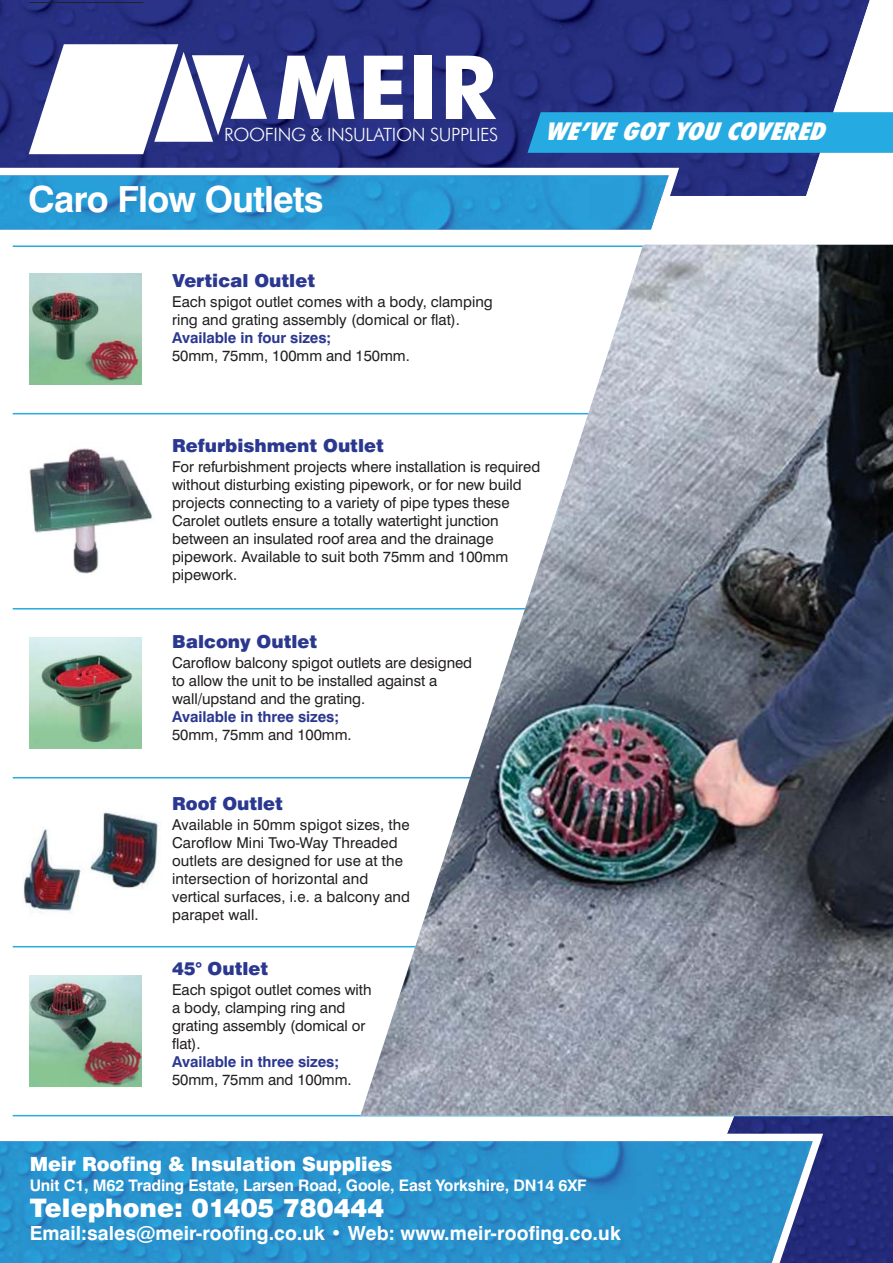
<style>
.page{position:relative;width:893px;height:1263px;background:#fff}
.page>*{position:absolute;margin:0;border:0;box-sizing:border-box;transform-origin:0 0}
.t1{font:700 88.5px "Futura BT";color:#fff}
.t2{font:700 36px "Swiss 721 BT";letter-spacing:-.02em;color:#fff}
.t3{font:900 25.5px "Swiss 721 BT";letter-spacing:.005em;color:#fff}
.t4{font:italic 800 condensed 23.25px "Futura";color:#fff;scale:1.1 1}
.t5{font:700 19.5px "Swiss 721 BT";color:#fff}
.t6{font:900 19.5px "Swiss 721 BT";letter-spacing:-.01em;color:#fff}
.t7{font:300 18.45px "Futura BT";letter-spacing:-.02em;color:#fff}
.t8{font:900 18px "Swiss 721 BT";color:#2b3890}
.t9{font:700 15.9px "Swiss 721 BT";letter-spacing:-.01em;color:#fff}
.t10{font:15px/18px "Swiss 721 BT";letter-spacing:-.005em;color:#231f20}
.t11{font:700 15px "Swiss 721 BT";letter-spacing:-.005em;color:#2b3890}
</style>
<div class="page">
<svg style="left:0;top:0;width:870px;height:196px;background:#2f3684"></svg>
<svg style="left:0;top:168px;width:679px;height:62px;background:#46a5d9"></svg>
<svg style="left:527px;top:112px;width:366px;height:41px;background:#25a6de"></svg>
<svg style="left:29px;top:3px;width:149px;height:1px"></svg>
<svg style="left:29px;top:44px;width:238px;height:110px"></svg>
<svg style="left:662px;top:1116px;width:231px;height:147px;background:#373e86"></svg>
<svg style="left:0;top:1134px;width:823px;height:129px;background:#3595cd"></svg>
<img style="left:29px;top:448px;width:124px;height:126px">
<img style="left:30px;top:637px;width:111px;height:112px">
<img style="left:30px;top:273px;width:111px;height:112px">
<img style="left:30px;top:975px;width:111px;height:112px">
<img style="left:23px;top:812px;width:138px;height:101px">
<hr style="left:13px;top:245px;width:850px;height:2px;background:#25aae1">
<hr style="left:13px;top:413px;width:850px;height:1px;background:#25aae1">
<hr style="left:13px;top:608px;width:850px;height:1px;background:#25aae1">
<hr style="left:13px;top:777px;width:850px;height:1px;background:#25aae1">
<hr style="left:13px;top:946px;width:850px;height:1px;background:#25aae1">
<hr style="left:13px;top:1115px;width:850px;height:1px;background:#25aae1">
<img style="left:360px;top:245px;width:533px;height:871px">
<h1 class="t1" style="left:275px;top:34px;width:222px">MEIR</h1>
<p class="t7" style="left:224px;top:127px;width:276px">ROOFING &amp; INSULATION SUPPLIES</p>
<h2 class="t2" style="left:28px;top:186px;width:297px">Caro Flow Outlets</h2>
<p class="t8" style="left:172px;top:273px;width:144px">Vertical Outlet</p>
<p class="t10" style="left:172px;top:294px;width:322px">Each spigot outlet comes with a body, clamping ring and grating assembly (domical or flat).</p>
<p class="t11" style="left:172px;top:332px;width:160px">Available in four sizes;</p>
<p class="t10" style="left:172px;top:348px;width:239px">50mm, 75mm, 100mm and 150mm.</p>
<h3 class="t4" style="left:544px;top:122px;width:263px">WE’VEGOTYOU COVERED</h3>
<p class="t8" style="left:172px;top:437px;width:213px">Refurbishment Outlet</p>
<p class="t10" style="left:172px;top:459px;width:370px">For refurbishment projects where installation is required without disturbing existing pipework, or for new build projects connecting to a variety of pipe types these Carolet outlets ensure a totally watertight junction between an insulated roof area and the drainage pipework. Available to suit both 75mm and 100mm pipework.</p>
<p class="t8" style="left:172px;top:634px;width:147px">Balcony Outlet</p>
<p class="t10" style="left:172px;top:656px;width:302px">Caroflow balcony spigot outlets are designed to allow the unit to be installed against a wall/upstand and the grating.</p>
<p class="t11" style="left:172px;top:711px;width:168px">Available in three sizes;</p>
<p class="t10" style="left:172px;top:728px;width:181px">50mm, 75mm and 100mm.</p>
<p class="t8" style="left:172px;top:796px;width:112px">Roof Outlet</p>
<p class="t10" style="left:172px;top:818px;width:239px">Available in 50mm spigot sizes, the<br>Caroflow Mini Two-Way Threaded outlets are designed for use at the intersection of horizontal and vertical surfaces, i.e. a balcony and parapet wall.</p>
<p class="t8" style="left:172px;top:960px;width:98px">45° Outlet</p>
<p class="t10" style="left:172px;top:982px;width:201px">Each spigot outlet comes with a body, clamping ring and grating assembly (domical or flat).</p>
<p class="t11" style="left:172px;top:1056px;width:168px">Available in three sizes;</p>
<p class="t10" style="left:172px;top:1072px;width:181px">50mm, 75mm and 100mm.</p>
<h3 class="t6" style="left:30px;top:1155px;width:364px">Meir Roofing &amp; Insulation Supplies</h3>
<p class="t9" style="left:30px;top:1179px;width:558px">Unit C1, M62 Trading Estate, Larsen Road, Goole, East Yorkshire, DN14 6XF</p>
<h3 class="t3" style="left:30px;top:1197px;width:356px">Telephone: 01405 780444</h3>
<h3 class="t5" style="left:30px;top:1226px;width:593px">Email:sales@meir-roofing.co.uk • Web: www.meir-roofing.co.uk</h3>
</div>
